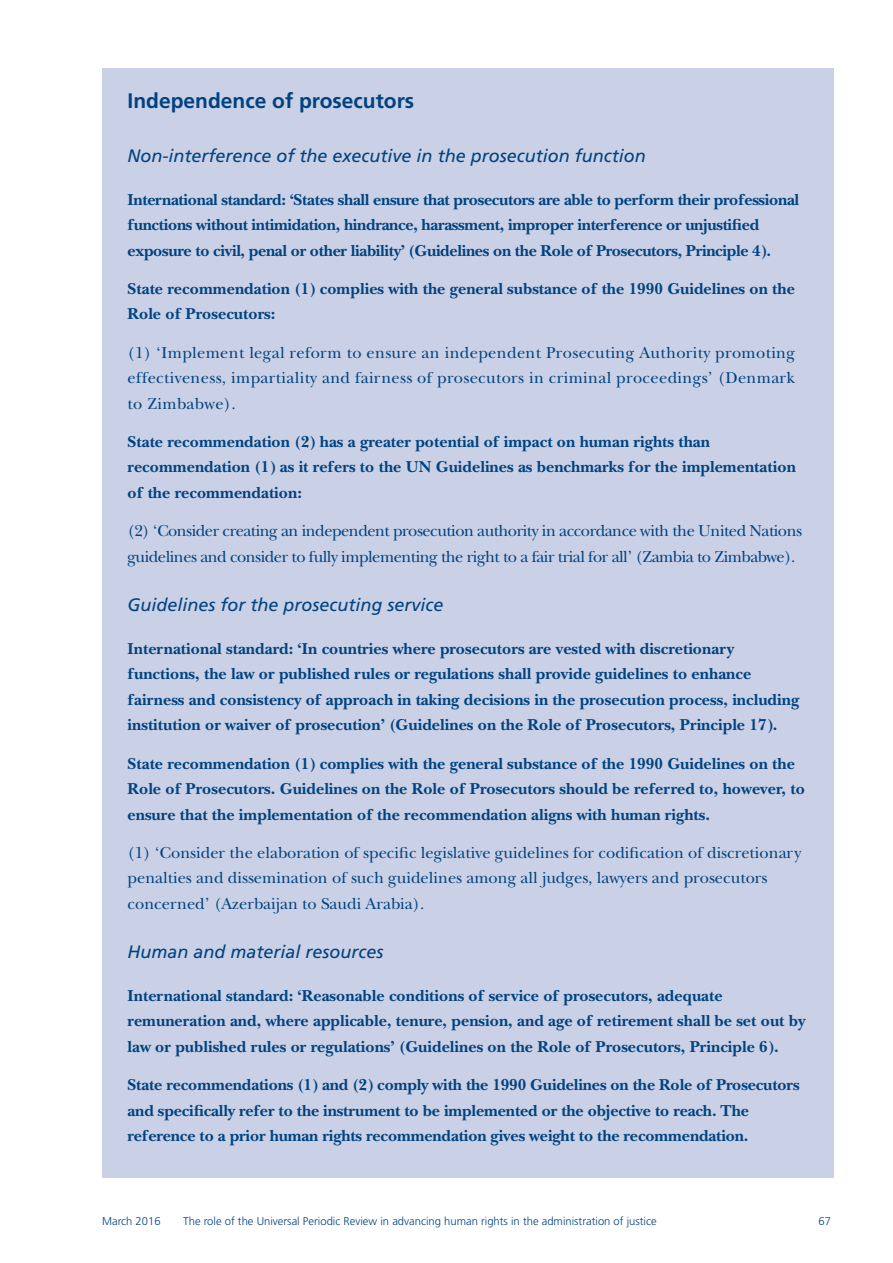
<style>
.page{position:relative;width:893px;height:1263px;background:#fff}
.page>*{position:absolute;margin:0;border:0;box-sizing:border-box;transform-origin:0 0}
.t1{font:700 21px "Frutiger";color:#004380}
.t2{font:italic 18px "Frutiger";color:#004380}
.t3{font:700 16.5px/25.5px "New Baskerville";color:#004380}
.t4{font:16.5px/25.5px "New Baskerville";color:#004380;text-align:justify}
.t5{font:700 16.5px/25.5px "New Baskerville";letter-spacing:-.02em;color:#004380}
.t6{font:16.5px/25.5px "New Baskerville";letter-spacing:-.03em;color:#004380}
.t7{font:300 11.25px "Frutiger";color:#004380}
</style>
<div class="page">
<div style="left:102px;top:68px;width:731px;height:1110px;background:#cad0e5"></div>
<p class="t1" style="left:128px;top:89px;width:288px">Independence of prosecutors</p>
<p class="t2" style="left:128px;top:145px;width:520px">Non-interference of the executive in the prosecution function</p>
<p class="t5" style="left:128px;top:187px;width:673px">International standard: ‘States shall ensure that prosecutors are able to perform their professional functions without intimidation, hindrance, harassment, improper interference or unjustified exposure to civil, penal or other liability’ (Guidelines on the Role of Prosecutors, Principle 4).</p>
<p class="t3" style="left:128px;top:276px;width:669px">State recommendation (1) complies with the general substance of the 1990 Guidelines on the<br>Role of Prosecutors:</p>
<p class="t4" style="left:128px;top:339px;width:669px">(1) ‘Implement legal reform to ensure an independent Prosecuting Authority promoting effectiveness, impartiality and fairness of prosecutors in criminal proceedings’ (Denmark to Zimbabwe).</p>
<p class="t3" style="left:128px;top:429px;width:670px">State recommendation (2) has a greater potential of impact on human rights than recommendation (1) as it refers to the UN Guidelines as benchmarks for the implementation of the recommendation:</p>
<p class="t6" style="left:128px;top:518px;width:676px">(2) ‘Consider creating an independent prosecution authority in accordance with the United Nations guidelines and consider to fully implementing the right to a fair trial for all’ (Zambia to Zimbabwe).</p>
<p class="t2" style="left:128px;top:594px;width:318px">Guidelines for the prosecuting service</p>
<p class="t3" style="left:128px;top:636px;width:673px">International standard: ‘In countries where prosecutors are vested with discretionary functions, the law or published rules or regulations shall provide guidelines to enhance fairness and consistency of approach in taking decisions in the prosecution process, including institution or waiver of prosecution’ (Guidelines on the Role of Prosecutors, Principle 17).</p>
<p class="t3" style="left:128px;top:750px;width:679px">State recommendation (1) complies with the general substance of the 1990 Guidelines on the<br>Role of Prosecutors. Guidelines on the Role of Prosecutors should be referred to, however, to ensure that the implementation of the recommendation aligns with human rights.</p>
<p class="t4" style="left:128px;top:839px;width:675px;text-align:left">(1) ‘Consider the elaboration of specific legislative guidelines for codification of discretionary penalties and dissemination of such guidelines among all judges, lawyers and prosecutors concerned’ (Azerbaijan to Saudi Arabia).</p>
<p class="t2" style="left:128px;top:941px;width:258px">Human and material resources</p>
<p class="t3" style="left:128px;top:983px;width:679px">International standard: ‘Reasonable conditions of service of prosecutors, adequate remuneration and, where applicable, tenure, pension, and age of retirement shall be set out by law or published rules or regulations’ (Guidelines on the Role of Prosecutors, Principle 6).</p>
<p class="t3" style="left:128px;top:1072px;width:673px">State recommendations (1) and (2) comply with the 1990 Guidelines on the Role of Prosecutors and specifically refer to the instrument to be implemented or the objective to reach. The reference to a prior human rights recommendation gives weight to the recommendation.</p>
<p class="t7" style="left:102px;top:1214px;width:60px">March 2016</p>
<p class="t7" style="left:183px;top:1214px;width:475px">The role of the Universal Periodic Review in advancing human rights in the administration of justice</p>
<p class="t7" style="left:819px;top:1214px;width:14px">67</p>
</div>
